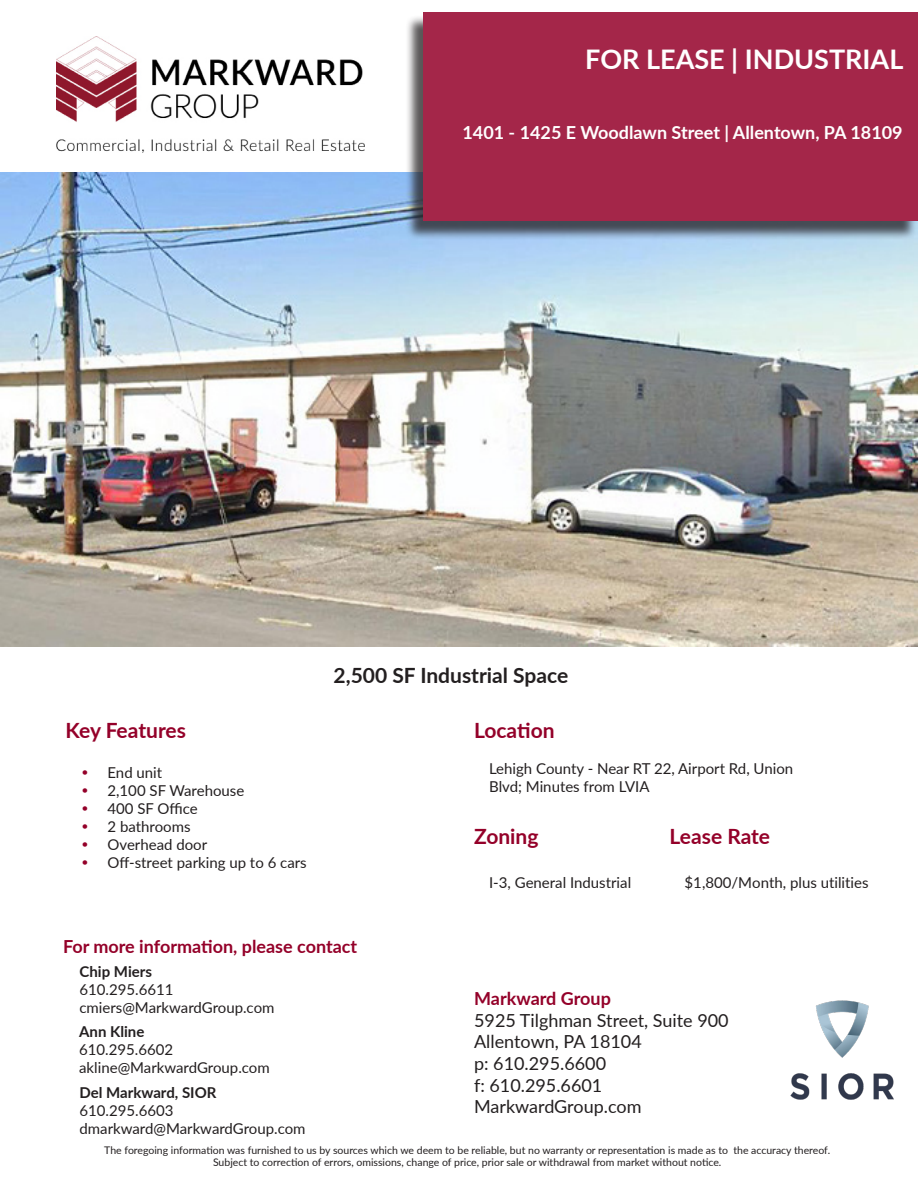
<style>
.page{position:relative;width:918px;height:1188px;background:#fff}
.page>*{position:absolute;margin:0;border:0;box-sizing:border-box;transform-origin:0 0}
.t1{font:700 27px "Lato";color:#fff}
.t2{font:700 21px "Lato";color:#940029}
.t3{font:700 21px "Lato";color:#231f20}
.t4{font:18px "Lato";color:#231f20}
.t5{font:700 18px "Lato";color:#940029}
.t6{font:700 18px "Lato";color:#fff}
.t7{font:15px/18px "Lato";color:#231f20}
.t8{font:10.5px "Lato";color:#231f20}
.s1{font-family:"Century Gothic";color:#940029}
.s2{font-weight:700}
</style>
<div class="page">
<img style="left:790px;top:1000px;width:104px;height:100px">
<img style="left:56px;top:37px;width:308px;height:115px">
<img style="left:0;top:173px;width:918px;height:473px">
<div style="left:405px;top:15px;width:512px;height:226px;background:#231f20;opacity:.75"></div>
<div style="left:423px;top:12px;width:495px;height:209px;background:#a42649"></div>
<p class="t1" style="left:585px;top:40px;width:320px">FOR LEASE | INDUSTRIAL</p>
<p class="t6" style="left:462px;top:119px;width:442px">1401 - 1425 E Woodlawn Street | Allentown, PA 18109</p>
<p class="t2" style="left:66px;top:715px;width:122px">Key Features</p>
<p class="t7" style="left:81px;top:762px;width:83px"><span class="s1">•</span> End unit</p>
<p class="t7" style="left:81px;top:780px;width:165px"><span class="s1">•</span> 2,100 SF Warehouse</p>
<p class="t7" style="left:81px;top:798px;width:119px"><span class="s1">•</span> 400 SF Office</p>
<p class="t7" style="left:81px;top:816px;width:112px"><span class="s1">•</span> 2 bathrooms</p>
<p class="t7" style="left:81px;top:834px;width:128px"><span class="s1">•</span> Overhead door</p>
<p class="t7" style="left:81px;top:852px;width:228px"><span class="s1">•</span> Off-street parking up to 6 cars</p>
<p class="t3" style="left:334px;top:660px;width:236px">2,500 SF Industrial Space</p>
<p class="t2" style="left:474px;top:715px;width:82px">Location</p>
<p class="t7" style="left:489px;top:759px;width:306px">Lehigh County - Near RT 22, Airport Rd, Union</p>
<p class="t7" style="left:489px;top:777px;width:162px">Blvd; Minutes from LVIA</p>
<p class="t2" style="left:474px;top:821px;width:66px">Zoning</p>
<p class="t7" style="left:489px;top:872px;width:144px">I-3, General Industrial</p>
<p class="t2" style="left:670px;top:821px;width:102px">Lease Rate</p>
<p class="t7" style="left:685px;top:872px;width:185px">$1,800/Month, plus utilities</p>
<p class="t5" style="left:63px;top:934px;width:296px">For more information, please contact</p>
<p class="t7" style="left:80px;top:962px;width:197px"><span class="s2">Chip Miers<br></span>610.295.6611 cmiers@MarkwardGroup.com</p>
<p class="t7" style="left:79px;top:1022px;width:192px"><span class="s2">Ann Kline<br></span>610.295.6602 akline@MarkwardGroup.com</p>
<p class="t7" style="left:80px;top:1083px;width:228px"><span class="s2">Del Markward, SIOR<br></span>610.295.6603 dmarkward@MarkwardGroup.com</p>
<p class="t5" style="left:474px;top:985px;width:138px">Markward Group</p>
<p class="t4" style="left:474px;top:1007px;width:256px">5925 Tilghman Street, Suite 900</p>
<p class="t4" style="left:474px;top:1029px;width:169px">Allentown, PA 18104</p>
<p class="t4" style="left:474px;top:1050px;width:134px">p: 610.295.6600</p>
<p class="t4" style="left:474px;top:1072px;width:130px">f: 610.295.6601</p>
<p class="t4" style="left:474px;top:1094px;width:169px">MarkwardGroup.com</p>
<p class="t8" style="left:104px;top:1142px;width:727px">The foregoing information was furnished to us by sources which we deem to be reliable, but no warranty or representation is made as to the accuracy thereof.</p>
<p class="t8" style="left:213px;top:1155px;width:510px">Subject to correction of errors, omissions, change of price, prior sale or withdrawal from market without notice.</p>
</div>
